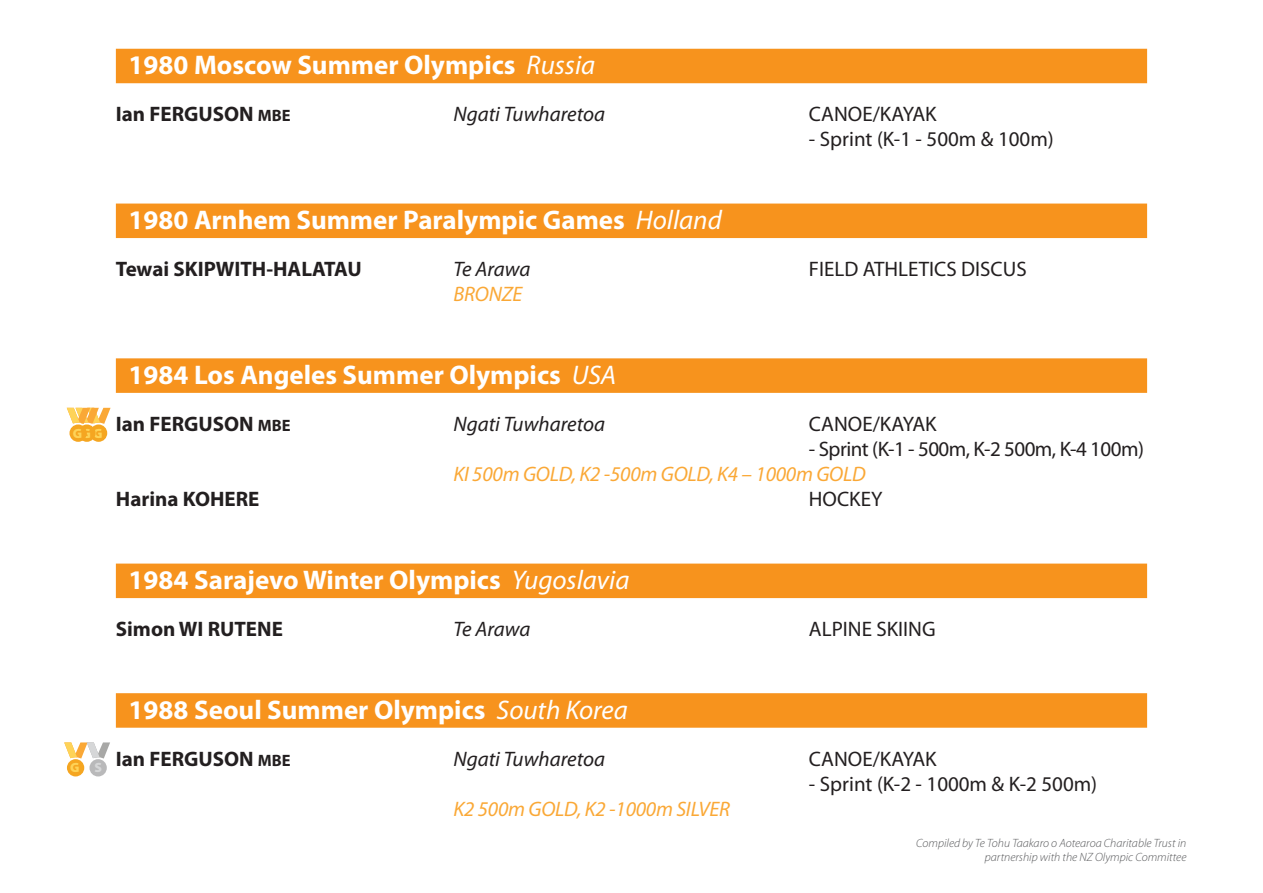
<style>
.page{position:relative;width:1263px;height:893px;background:#fff}
.page>*{position:absolute;margin:0;border:0;box-sizing:border-box;transform-origin:0 0}
.t1{font:700 27px "Myriad Pro";color:#fff}
.names{font:21px "Myriad Pro";color:#231f20}
.names-2{font:700 21px "Myriad Pro";color:#231f20}
.names-3{font:italic 21px "Myriad Pro";letter-spacing:-.01em;color:#faa836}
.names-4{font:italic 21px "Myriad Pro";color:#231f20}
.names-5{font:21px "Myriad Pro";letter-spacing:-.025em;color:#231f20}
.t2{font:900 13.5px "Myriad Pro";color:#fed358}
.t3{font:italic 300 12px/14.4px "Myriad Pro";color:#57585a;text-align:right}
.s1{font-weight:400;font-style:italic}
.s2{font-size:16.5px}
.s3{color:#d6d7d8}
</style>
<div class="page">
<div style="left:116px;top:49px;width:1031px;height:34px;background:#f7931d"></div>
<div style="left:116px;top:204px;width:1031px;height:34px;background:#f7931d"></div>
<div style="left:116px;top:358px;width:1031px;height:35px;background:#f7931d"></div>
<div style="left:116px;top:564px;width:1031px;height:34px;background:#f7931d"></div>
<div style="left:116px;top:693px;width:1031px;height:35px;background:#f7931d"></div>
<div style="left:67px;top:759px;width:17px;height:17px;background:#f5a621;border-radius:50%"></div>
<div style="left:89px;top:759px;width:18px;height:17px;background:#b9b9ba;border-radius:50%"></div>
<svg style="left:64px;top:742px;width:46px;height:17px"></svg>
<div style="left:90px;top:424px;width:17px;height:18px;background:#f5a621;border-radius:50%"></div>
<div style="left:78px;top:424px;width:18px;height:18px;background:#f5a621;border-radius:50%"></div>
<div style="left:69px;top:424px;width:18px;height:18px;background:#f5a621;border-radius:50%"></div>
<svg style="left:67px;top:408px;width:44px;height:16px"></svg>
<p class="t1" style="left:129px;top:50px;width:468px">1980 Moscow Summer Olympics <span class="s1">Russia</span></p>
<p class="names-2" style="left:116px;top:102px;width:176px">Ian FERGUSON <span class="s2">MBE</span></p>
<p class="names-4" style="left:453px;top:103px;width:153px">Ngati Tuwharetoa</p>
<p class="names" style="left:809px;top:103px;width:129px">CANOE/KAYAK</p>
<p class="names" style="left:809px;top:128px;width:246px">- Sprint (K-1 - 500m &amp; 100m)</p>
<p class="t1" style="left:129px;top:205px;width:595px">1980 Arnhem Summer Paralympic Games <span class="s1">Holland</span></p>
<p class="names-2" style="left:116px;top:257px;width:247px">Tewai SKIPWITH-HALATAU</p>
<p class="names-4" style="left:453px;top:258px;width:78px">Te Arawa</p>
<p class="names" style="left:809px;top:257px;width:219px">FIELD ATHLETICS DISCUS</p>
<p class="names-3" style="left:453px;top:283px;width:71px">BRONZE</p>
<p class="t2" style="left:73px;top:425px;width:31px">GGG</p>
<p class="t1" style="left:129px;top:360px;width:489px">1984 Los Angeles Summer Olympics <span class="s1">USA</span></p>
<p class="names-2" style="left:116px;top:412px;width:176px">Ian FERGUSON <span class="s2">MBE</span></p>
<p class="names-4" style="left:453px;top:412px;width:153px">Ngati Tuwharetoa</p>
<p class="names" style="left:809px;top:412px;width:129px">CANOE/KAYAK</p>
<p class="names-5" style="left:809px;top:437px;width:336px">- Sprint (K-1 - 500m, K-2 500m, K-4 100m)</p>
<p class="names-3" style="left:453px;top:463px;width:414px">KI 500m GOLD, K2 -500m GOLD, K4 – 1000m GOLD</p>
<p class="names-2" style="left:116px;top:487px;width:145px">Harina KOHERE</p>
<p class="names" style="left:809px;top:488px;width:75px">HOCKEY</p>
<p class="t1" style="left:129px;top:565px;width:502px">1984 Sarajevo Winter Olympics <span class="s1">Yugoslavia</span></p>
<p class="names-2" style="left:116px;top:617px;width:169px">Simon WI RUTENE</p>
<p class="names-4" style="left:453px;top:618px;width:78px">Te Arawa</p>
<p class="names" style="left:809px;top:617px;width:128px">ALPINE SKIING</p>
<p class="t2" style="left:70px;top:760px;width:33px">G <span class="s3">S</span></p>
<p class="t1" style="left:129px;top:694px;width:501px">1988 Seoul Summer Olympics <span class="s1">South Korea</span></p>
<p class="names-2" style="left:116px;top:747px;width:176px">Ian FERGUSON <span class="s2">MBE</span></p>
<p class="names-4" style="left:453px;top:747px;width:153px">Ngati Tuwharetoa</p>
<p class="names" style="left:809px;top:747px;width:129px">CANOE/KAYAK</p>
<p class="names" style="left:809px;top:772px;width:290px">- Sprint (K-2 - 1000m &amp; K-2 500m)</p>
<p class="names-3" style="left:453px;top:798px;width:278px">K2 500m GOLD, K2 -1000m SILVER</p>
<p class="t3" style="left:916px;top:836px;width:272px">Compiled by Te Tohu Taakaro o Aotearoa Charitable Trust in partnership with the NZ Olympic Committee</p>
</div>
